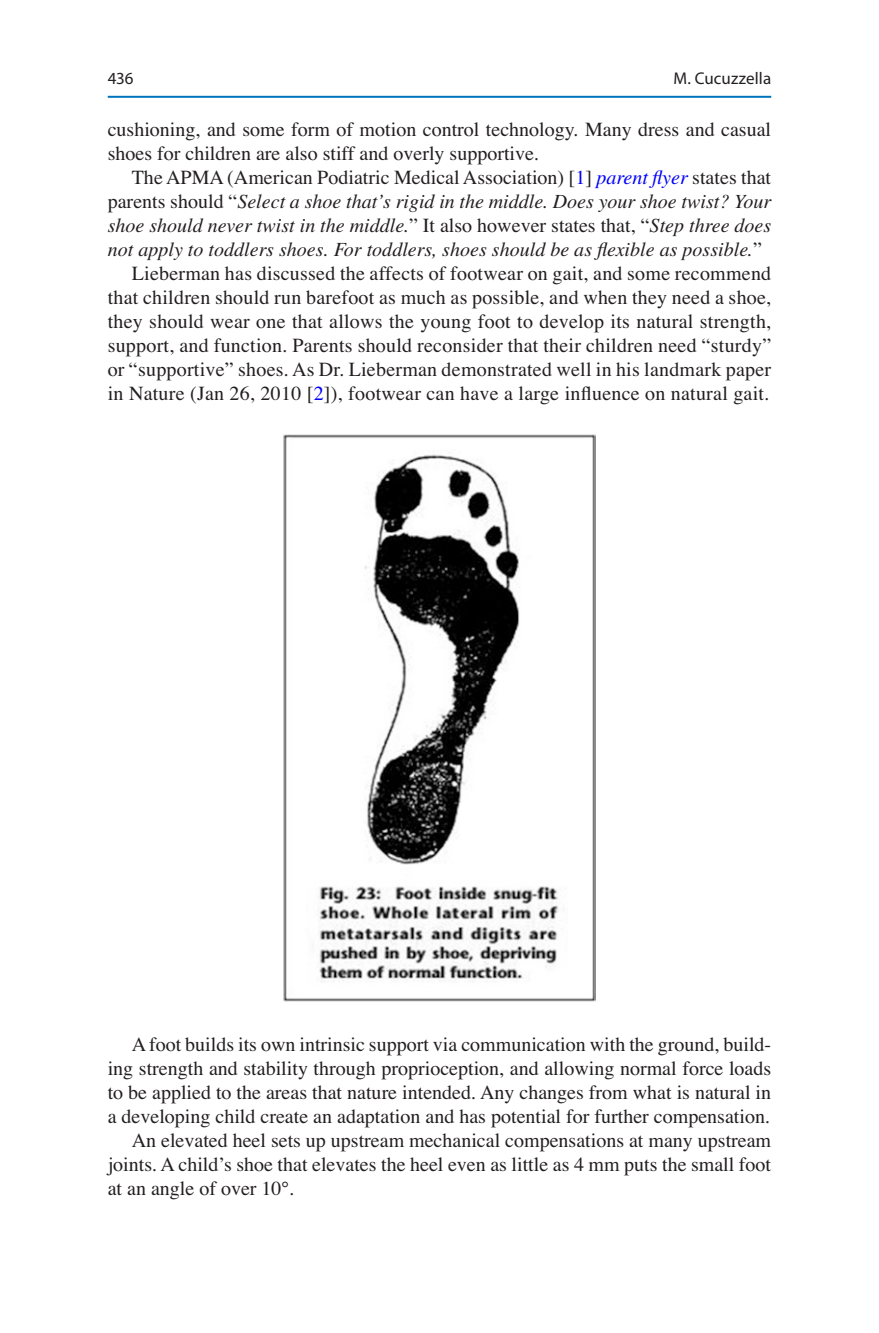
<style>
.page{position:relative;width:879px;height:1333px;background:#fff}
.page>*{position:absolute;margin:0;border:0;box-sizing:border-box;transform-origin:0 0}
.t1{font:20px/24px "Fpnqfn Times";color:#231f20}
.t2{font:italic 20px/24px "Htlcsy Times";color:#231f20;text-align:justify}
.t3{font:17px "Txjctm Myriad";letter-spacing:.005em;color:#231f20}
.t4{font:17px "Nmwlly Myriad";color:#231f20}
.s1{color:#0000fa}
.s2{font-family:"Htlcsy Times";font-style:italic;color:#0000fa}
.s3{font-family:"Fpnqfn Times";font-style:normal}
</style>
<div class="page">
<img style="left:283px;top:434px;width:312px;height:567px">
<hr style="left:108px;top:96px;width:663px;height:2px;background:#0073bc">
<p class="t3" style="left:673px;top:70px;width:99px">M. Cucuzzella</p>
<p class="t4" style="left:108px;top:70px;width:27px">436</p>
<p class="t1" style="left:108px;top:119px;width:665px">cushioning, and some form of motion control technology. Many dress and casual shoes for children are also stiff and overly supportive.</p>
<p class="t1" style="left:132px;top:167px;width:641px">The APMA (American Podiatric Medical Association) [<span class="s1">1</span>] <span class="s2">parent flyer</span> states that</p>
<p class="t2" style="left:108px;top:189px;width:665px"><span class="s3">parents should “</span>Select a shoe that’s rigid in the middle. Does your shoe twist? Your shoe should never twist in the middle.<span class="s3">” It also however states that, “</span>Step three does not apply to toddlers shoes. For toddlers, shoes should be as flexible as possible.<span class="s3">”</span></p>
<p class="t1" style="left:108px;top:263px;width:665px;text-align:justify;text-indent:24px">Lieberman has discussed the affects of footwear on gait, and some recommend that children should run barefoot as much as possible, and when they need a shoe, they should wear one that allows the young foot to develop its natural strength, support, and function. Parents should reconsider that their children need “sturdy” or “supportive” shoes. As Dr. Lieberman demonstrated well in his landmark paper in Nature (Jan 26, 2010 [<span class="s1">2</span>]), footwear can have a large influence on natural gait.</p>
<p class="t1" style="left:132px;top:1033px;width:641px">A foot builds its own intrinsic support via communication with the ground, build-</p>
<p class="t1" style="left:108px;top:1057px;width:665px">ing strength and stability through proprioception, and allowing normal force loads</p>
<p class="t1" style="left:108px;top:1081px;width:665px">to be applied to the areas that nature intended. Any changes from what is natural in</p>
<p class="t1" style="left:108px;top:1105px;width:664px">a developing child create an adaptation and has potential for further compensation.</p>
<p class="t1" style="left:132px;top:1129px;width:641px">An elevated heel sets up upstream mechanical compensations at many upstream</p>
<p class="t1" style="left:108px;top:1153px;width:665px">joints. A child’s shoe that elevates the heel even as little as 4 mm puts the small foot</p>
<p class="t1" style="left:108px;top:1177px;width:188px">at an angle of over 10°.</p>
</div>
